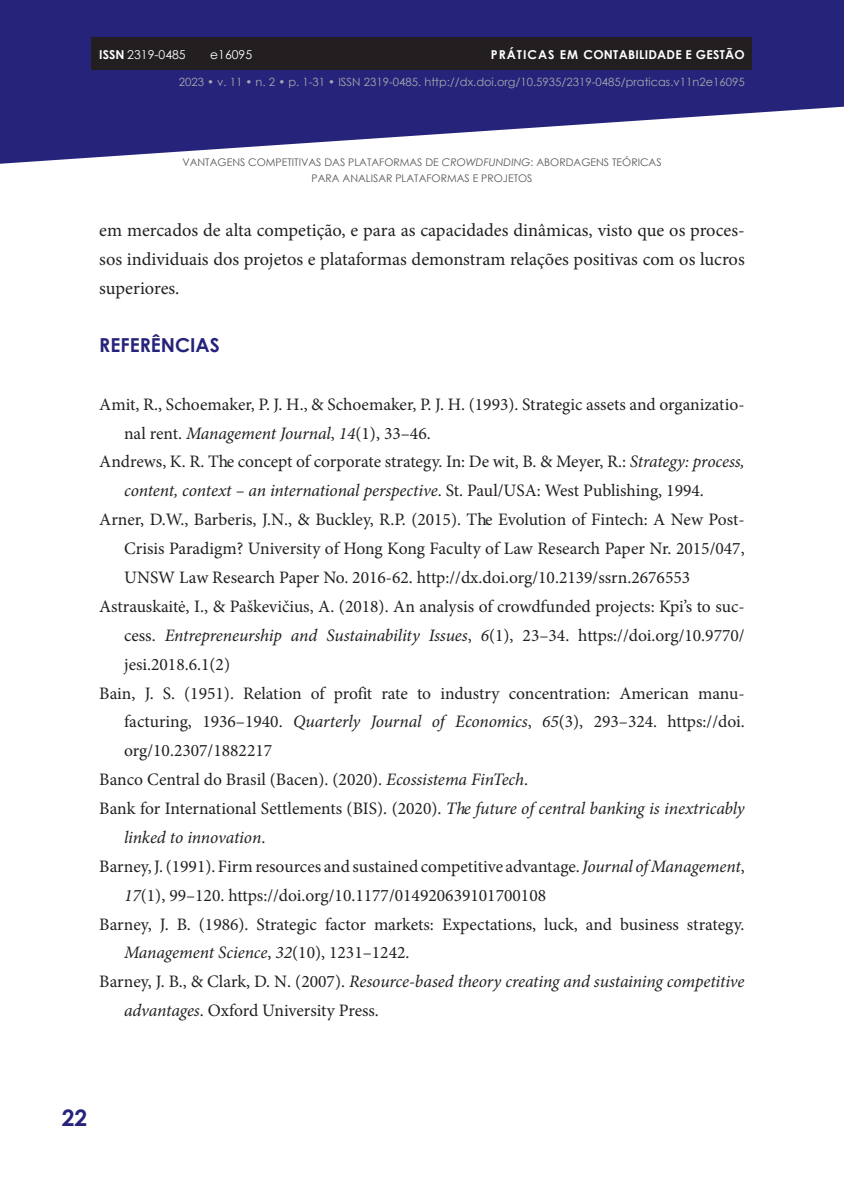
<style>
.page{position:relative;width:844px;height:1191px;background:#fff}
.page>*{position:absolute;margin:0;border:0;box-sizing:border-box;transform-origin:0 0}
.t1{font:700 22.75px "Century Gothic";color:#26237b}
.t2{font:700 19.25px "Century Gothic";color:#26237b}
.t3{font:18.38px/28.9px "Minion Pro";color:#231f20;text-align:justify}
.t4{font:17.5px "Minion Pro";color:#231f20}
.t5{font:italic 17.5px "Minion Pro";letter-spacing:-.01em;color:#231f20}
.t6{font:700 12.25px "Century Gothic";letter-spacing:.02em;color:#fff}
.t7{font:12.25px "Century Gothic";color:#fff}
.t8{font:11.38px "Century Gothic";color:#a8a9ad}
.t9{font:10.5px/15.8px "Century Gothic";color:#57585a;text-align:center}
.s1{font-weight:700}
.s2{font-style:italic}
.s3{font-style:normal}
</style>
<div class="page">
<svg style="left:843px;top:0;width:1px;height:107px"></svg>
<svg style="left:0;top:0;width:843px;height:164px;fill:#26237b"></svg>
<div style="left:92px;top:37px;width:660px;height:33px;background:#231f20"></div>
<p class="t7" style="left:99px;top:46px;width:88px"><span class="s1">ISSN</span> 2319-0485</p>
<p class="t7" style="left:210px;top:46px;width:43px">e16095</p>
<p class="t6" style="left:491px;top:45px;width:255px">PRÁTICAS EM CONTABILIDADE E GESTÃO</p>
<p class="t8" style="left:179px;top:74px;width:567px">2023 • v. 11 • n. 2 • p. 1-31 • ISSN 2319-0485. http://dx.doi.org/10.5935/2319-0485/praticas.v11n2e16095</p>
<p class="t9" style="left:182px;top:154px;width:480px">VANTAGENS COMPETITIVAS DAS PLATAFORMAS DE <span class="s2">CROWDFUNDING</span>: ABORDAGENS TEÓRICAS<br>PARA ANALISAR PLATAFORMAS E PROJETOS</p>
<p class="t3" style="left:99px;top:216px;width:646px">em mercados de alta competição, e para as capacidades dinâmicas, visto que os proces&shy;sos individuais dos projetos e plataformas demonstram relações positivas com os lucros superiores.</p>
<p class="t2" style="left:99px;top:330px;width:122px">REFERÊNCIAS</p>
<p class="t4" style="left:99px;top:392px;width:646px">Amit, R., Schoemaker, P. J. H., &amp; Schoemaker, P. J. H. (1993). Strategic assets and organizatio-</p>
<p class="t4" style="left:124px;top:421px;width:308px">nal rent. <span class="s2">Management Journal</span>, <span class="s2">14</span>(1), 33–46.</p>
<p class="t4" style="left:99px;top:450px;width:646px">Andrews, K. R. The concept of corporate strategy. In: De wit, B. &amp; Meyer, R.: <span class="s2">Strategy: process,</span></p>
<p class="t5" style="left:124px;top:479px;width:581px">content, context – an international perspective<span class="s3">. St. Paul/USA: West Publishing, 1994.</span></p>
<p class="t4" style="left:99px;top:508px;width:646px">Arner, D.W., Barberis, J.N., &amp; Buckley, R.P. (2015). The Evolution of Fintech: A New Post-</p>
<p class="t4" style="left:124px;top:537px;width:622px">Crisis Paradigm? University of Hong Kong Faculty of Law Research Paper Nr. 2015/047,</p>
<p class="t4" style="left:124px;top:565px;width:567px">UNSW Law Research Paper No. 2016-62. http://dx.doi.org/10.2139/ssrn.2676553</p>
<p class="t4" style="left:99px;top:594px;width:646px">Astrauskaitė, I., &amp; Paškevičius, A. (2018). An analysis of crowdfunded projects: Kpi’s to suc-</p>
<p class="t4" style="left:124px;top:623px;width:622px">cess. <span class="s2">Entrepreneurship and Sustainability Issues</span>, <span class="s2">6</span>(1), 23–34. https://doi.org/10.9770/</p>
<p class="t4" style="left:124px;top:652px;width:107px">jesi.2018.6.1(2)</p>
<p class="t4" style="left:99px;top:681px;width:646px">Bain, J. S. (1951). Relation of profit rate to industry concentration: American manu-</p>
<p class="t4" style="left:124px;top:710px;width:622px">facturing, 1936–1940. <span class="s2">Quarterly Journal of Economics</span>, <span class="s2">65</span>(3), 293–324. https://doi.</p>
<p class="t4" style="left:124px;top:739px;width:150px">org/10.2307/1882217</p>
<p class="t4" style="left:99px;top:768px;width:430px">Banco Central do Brasil (Bacen). (2020). <span class="s2">Ecossistema FinTech</span>.</p>
<p class="t4" style="left:99px;top:796px;width:646px">Bank for International Settlements (BIS). (2020). <span class="s2">The future of central banking is inextricably</span></p>
<p class="t5" style="left:124px;top:825px;width:143px">linked to innovation<span class="s3">.</span></p>
<p class="t4" style="left:99px;top:854px;width:646px">Barney, J. (1991). Firm resources and sustained competitive advantage. <span class="s2">Journal of Management</span>,</p>
<p class="t4" style="left:124px;top:883px;width:423px"><span class="s2">17</span>(1), 99–120. https://doi.org/10.1177/014920639101700108</p>
<p class="t4" style="left:99px;top:912px;width:646px">Barney, J. B. (1986). Strategic factor markets: Expectations, luck, and business strategy.</p>
<p class="t5" style="left:124px;top:941px;width:287px">Management Science<span class="s3">,</span> 32<span class="s3">(10), 1231–1242.</span></p>
<p class="t5" style="left:99px;top:969px;width:646px"><span class="s3">Barney, J. B., &amp; Clark, D. N. (2007).</span> Resource-based theory creating and sustaining competitive</p>
<p class="t4" style="left:124px;top:999px;width:256px"><span class="s2">advantages</span>. Oxford University Press.</p>
<h1 class="t1" style="left:62px;top:1100px;width:27px">22</h1>
</div>
